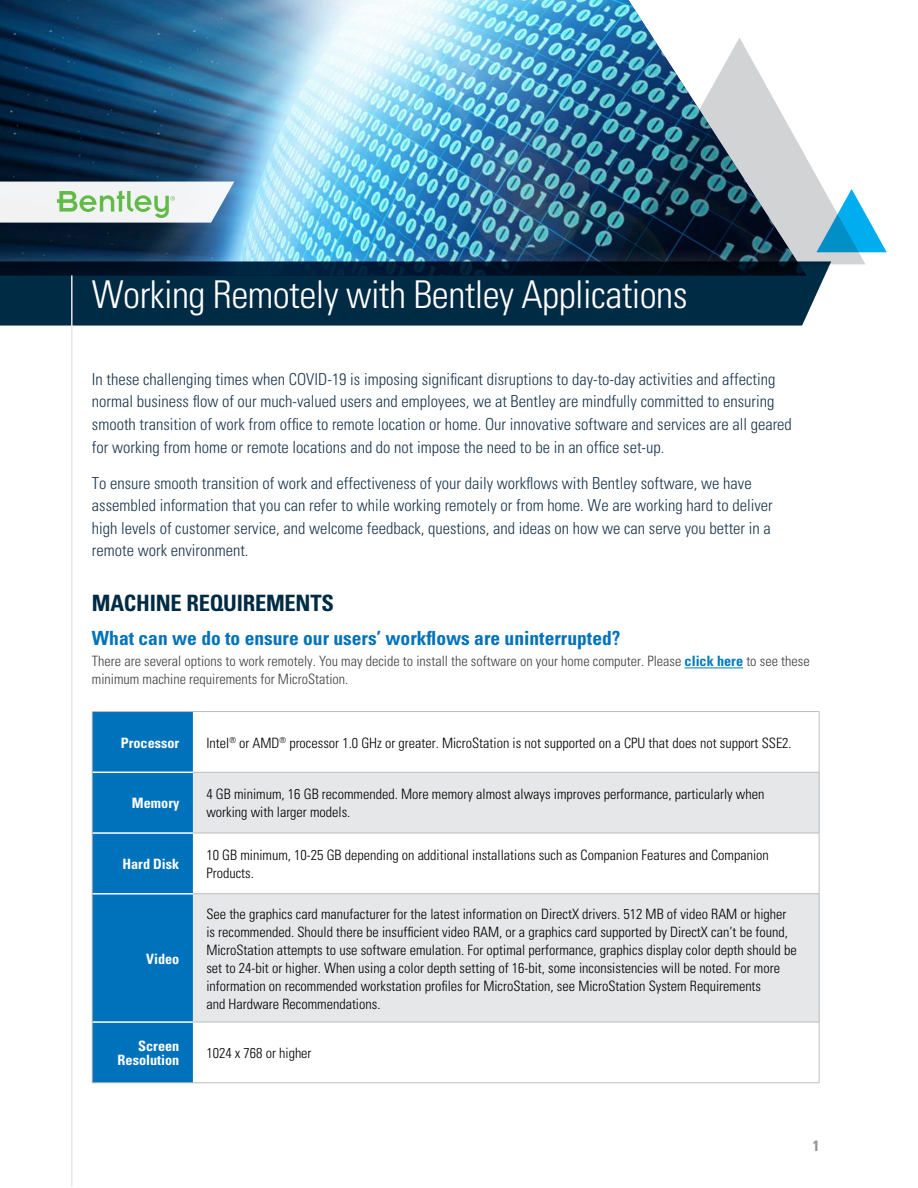
<style>
.page{position:relative;width:918px;height:1188px;background:#fff}
.page>*{position:absolute;margin:0;border:0;box-sizing:border-box;transform-origin:0 0}
.t1{font:300 condensed 38.25px "Univers";letter-spacing:-.015em;color:#fff}
.t2{font:700 condensed 22.5px "Univers";letter-spacing:-.01em;color:#002b44}
.t3{font:700 condensed 19.5px "Univers";color:#0072bc}
.t4{font:300 condensed 16.5px/22.5px "Univers";color:#1c374f}
.t5{font:700 condensed 15px "Univers";color:#939598}
.t6{font:300 condensed 14.25px/18px "Univers";color:#000}
.t7{font:300 condensed 14.25px/18px "Univers";color:#414042}
.t8{font:700 condensed 14.25px/13.5px "Univers";color:#fff;text-align:right}
.s1{font-weight:700;color:#007ac1}
</style>
<div class="page">
<svg style="left:806px;top:158px;width:60px;height:106px"></svg>
<svg style="left:816px;top:189px;width:71px;height:63px"></svg>
<img style="left:0;top:0;width:806px;height:261px">
<svg style="left:0;top:261px;width:831px;height:65px;fill:#002b44"></svg>
<hr style="left:71px;top:275px;width:2px;height:912px;background:#e6e7e8">
<svg style="left:0;top:182px;width:234px;height:41px"></svg>
<hr style="left:685px;top:668px;width:58px;height:1px;background:#007ac1">
<div style="left:93px;top:712px;width:100px;height:371px;background:#0072bc"></div>
<div style="left:193px;top:772px;width:626px;height:61px;background:#e6e7e8"></div>
<div style="left:193px;top:894px;width:626px;height:128px;background:#e6e7e8"></div>
<hr style="left:92px;top:772px;width:101px;height:1px;background:#fff">
<hr style="left:92px;top:832px;width:101px;height:2px;background:#fff">
<hr style="left:92px;top:893px;width:101px;height:2px;background:#fff">
<hr style="left:92px;top:1021px;width:101px;height:2px;background:#fff">
<hr style="left:92px;top:711px;width:101px;height:1px;background:#bcbec0">
<hr style="left:92px;top:712px;width:1px;height:60px;background:#bcbec0">
<hr style="left:193px;top:711px;width:626px;height:1px;background:#bcbec0">
<hr style="left:819px;top:712px;width:1px;height:60px;background:#bcbec0">
<hr style="left:92px;top:772px;width:1px;height:61px;background:#bcbec0">
<hr style="left:819px;top:772px;width:1px;height:61px;background:#bcbec0">
<hr style="left:92px;top:833px;width:1px;height:61px;background:#bcbec0">
<hr style="left:819px;top:833px;width:1px;height:61px;background:#bcbec0">
<hr style="left:92px;top:894px;width:1px;height:128px;background:#bcbec0">
<hr style="left:819px;top:894px;width:1px;height:128px;background:#bcbec0">
<hr style="left:92px;top:1022px;width:1px;height:61px;background:#bcbec0">
<hr style="left:819px;top:1022px;width:1px;height:61px;background:#bcbec0">
<hr style="left:92px;top:1083px;width:101px;height:1px;background:#bcbec0">
<hr style="left:193px;top:1083px;width:626px;height:1px;background:#bcbec0">
<hr style="left:193px;top:772px;width:626px;height:1px;background:#bcbec0">
<hr style="left:193px;top:833px;width:626px;height:1px;background:#bcbec0">
<hr style="left:193px;top:894px;width:626px;height:1px;background:#bcbec0">
<hr style="left:193px;top:1022px;width:626px;height:1px;background:#bcbec0">
<h1 class="t1" style="left:92px;top:279px;width:597px">Working Remotely with Bentley Applications</h1>
<p class="t4" style="left:92px;top:369px;width:702px">In these challenging times when COVID-19 is imposing significant disruptions to day-to-day activities and affecting normal business flow of our much-valued users and employees, we at Bentley are mindfully committed to ensuring smooth transition of work from office to remote location or home. Our innovative software and services are all geared for working from home or remote locations and do not impose the need to be in an office set-up.</p>
<p class="t4" style="left:92px;top:473px;width:682px">To ensure smooth transition of work and effectiveness of your daily workflows with Bentley software, we have assembled information that you can refer to while working remotely or from home. We are working hard to deliver high levels of customer service, and welcome feedback, questions, and ideas on how we can serve you better in a remote work environment.</p>
<h2 class="t2" style="left:92px;top:594px;width:244px">MACHINE REQUIREMENTS</h2>
<h3 class="t3" style="left:92px;top:631px;width:530px">What can we do to ensure our users’ workflows are uninterrupted?</h3>
<p class="t7" style="left:92px;top:654px;width:719px">There are several options to work remotely. You may decide to install the software on your home computer. Please <span class="s1">click here</span> to see these minimum machine requirements for MicroStation.</p>
<p class="t8" style="left:121px;top:737px;width:60px">Processor</p>
<p class="t6" style="left:206px;top:735px;width:587px">Intel<sup>®</sup> or AMD<sup>®</sup> processor 1.0 GHz or greater. MicroStation is not supported on a CPU that does not support SSE2.</p>
<p class="t8" style="left:132px;top:798px;width:49px">Memory</p>
<p class="t6" style="left:206px;top:786px;width:559px">4 GB minimum, 16 GB recommended. More memory almost always improves performance, particularly when working with larger models.</p>
<p class="t8" style="left:122px;top:858px;width:58px">Hard Disk</p>
<p class="t6" style="left:206px;top:847px;width:564px">10 GB minimum, 10-25 GB depending on additional installations such as Companion Features and Companion<br>Products.</p>
<p class="t8" style="left:146px;top:953px;width:35px">Video</p>
<p class="t6" style="left:206px;top:906px;width:592px">See the graphics card manufacturer for the latest information on DirectX drivers. 512 MB of video RAM or higher is recommended. Should there be insufficient video RAM, or a graphics card supported by DirectX can’t be found, MicroStation attempts to use software emulation. For optimal performance, graphics display color depth should be set to 24-bit or higher. When using a color depth setting of 16-bit, some inconsistencies will be noted. For more information on recommended workstation profiles for MicroStation, see MicroStation System Requirements<br>and Hardware Recommendations.</p>
<p class="t8" style="left:118px;top:1041px;width:63px">Screen<br>Resolution</p>
<p class="t6" style="left:206px;top:1045px;width:107px">1024 x 768 or higher</p>
<p class="t5" style="left:813px;top:1139px;width:8px">1</p>
</div>
